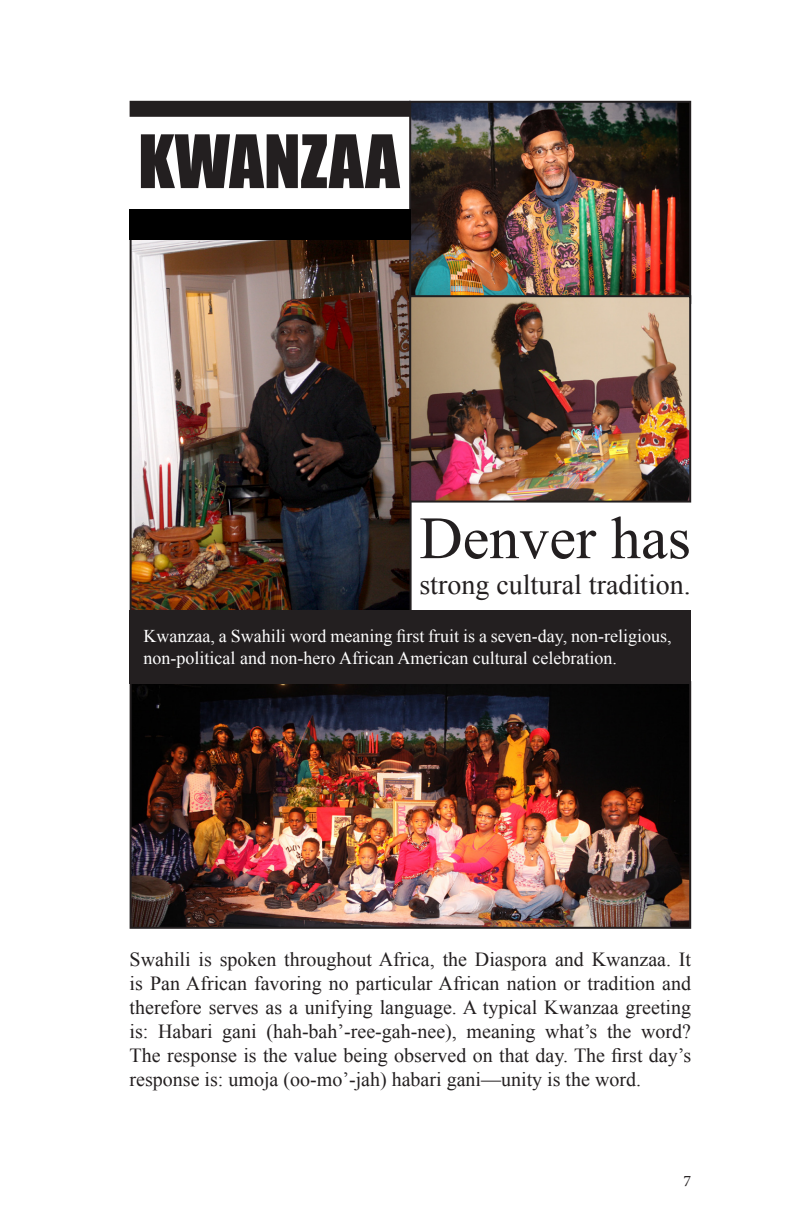
<style>
.page{position:relative;width:792px;height:1224px;background:#fff}
.page>*{position:absolute;margin:0;border:0;box-sizing:border-box;transform-origin:0 0}
.Body_Text{font:68px "Impact";color:#231f20}
.Body_Text-2{font:60px "Times New Roman";color:#231f20}
.Body_Text-3{font:28px "Times New Roman";color:#231f20}
.Body_Text-4{font:20px/24px "Times New Roman";color:#231f20;text-align:justify}
.Body_Text-5{font:18px/21.6px "Times New Roman";color:#fff}
.t1{font:16px "Minion Pro";color:#231f20}
</style>
<div class="page">
<img style="left:133px;top:241px;width:276px;height:368px">
<div style="left:130px;top:238px;width:282px;height:374px;border:2px solid #231f20"></div>
<img style="left:133px;top:684px;width:555px;height:242px">
<div style="left:130px;top:681px;width:561px;height:248px;border:2px solid #231f20"></div>
<img style="left:412px;top:104px;width:276px;height:191px">
<div style="left:409px;top:101px;width:282px;height:203px;border:2px solid #231f20"></div>
<img style="left:412px;top:298px;width:276px;height:202px">
<div style="left:409px;top:295px;width:282px;height:208px;border:2px solid #231f20"></div>
<div style="left:130px;top:101px;width:281px;height:16px;background:#231f20"></div>
<div style="left:130px;top:209px;width:281px;height:30px;background:#000"></div>
<div style="left:130px;top:610px;width:561px;height:73px;background:#231f20"></div>
<p class="Body_Text" style="left:138px;top:109px;width:263px">KWANZAA</p>
<p class="Body_Text-2" style="left:419px;top:498px;width:273px">Denver has</p>
<p class="Body_Text-3" style="left:419px;top:566px;width:273px">strong cultural tradition.</p>
<p class="Body_Text-5" style="left:144px;top:625px;width:529px">Kwanzaa, a Swahili word meaning first fruit is a seven-day, non-religious, non-political and non-hero African American cultural celebration.</p>
<p class="Body_Text-4" style="left:130px;top:947px;width:563px">Swahili is spoken throughout Africa, the Diaspora and Kwanzaa. It is Pan African favoring no particular African nation or tradition and therefore serves as a unifying language. A typical Kwanzaa greeting is: Habari gani (hah-bah’-ree-gah-nee), meaning what’s the word?<br>The response is the value being observed on that day. The first day’s response is: umoja (oo-mo’-jah) habari gani—unity is the word.</p>
<p class="t1" style="left:684px;top:1171px;width:9px">7</p>
</div>
